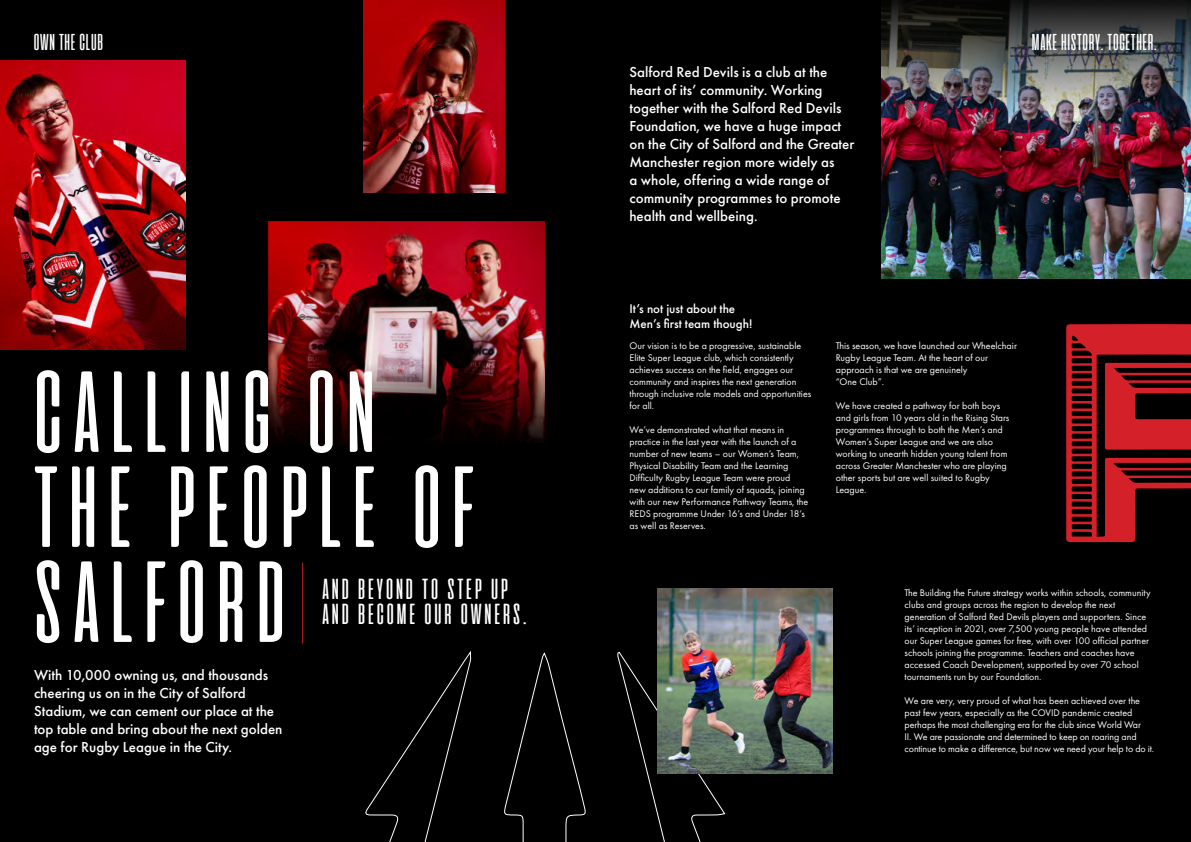
<style>
.page{position:relative;width:1191px;height:842px;background:#000}
.page>*{position:absolute;margin:0;border:0;box-sizing:border-box;transform-origin:0 0}
.t1{font:115px/95px "Cinematografica";letter-spacing:.1em;color:#fff}
.t2{font:29px/25.5px "Cinematografica";letter-spacing:.1em;color:#fff}
.t3{font:23px "Cinematografica";letter-spacing:.03em;color:#fff}
.t4{font:500 15px/18px "Futura PT";color:#fff}
.t5{font:500 13px/15.6px "Futura PT";color:#fff}
.t6{font:10px/12px "Futura PT";color:#fff}
</style>
<div class="page">
<img style="left:882px;top:119px;width:308px;height:159px">
<img style="left:881px;top:0;width:309px;height:119px">
<svg style="left:1066px;top:324px;width:125px;height:218px"></svg>
<hr style="left:302px;top:563px;width:1px;height:80px;background:#d42028">
<svg style="left:365px;top:649px;width:363px;height:193px"></svg>
<img style="left:658px;top:588px;width:174px;height:185px">
<img style="left:0;top:60px;width:186px;height:289px">
<img style="left:268px;top:221px;width:277px;height:142px">
<svg style="left:268px;top:363px;width:277px;height:81px"></svg>
<img style="left:363px;top:0;width:141px;height:192px">
<h3 class="t3" style="left:34px;top:29px;width:70px">OWN THE CLUB</h3>
<p class="t4" style="left:629px;top:64px;width:226px">Salford Red Devils is a club at the heart of its’ community. Working together with the Salford Red Devils<br>Foundation, we have a huge impact on the City of Salford and the Greater<br>Manchester region more widely as<br>a whole, offering a wide range of community programmes to promote health and wellbeing.</p>
<h3 class="t3" style="left:1032px;top:29px;width:126px">MAKE HISTORY. TOGETHER.</h3>
<h3 class="t5" style="left:629px;top:302px;width:124px">It’s not just about the<br>Men’s first team though!</h3>
<p class="t6" style="left:629px;top:341px;width:183px">Our vision is to be a progressive, sustainable Elite Super League club, which consistently achieves success on the field, engages our community and inspires the next generation through inclusive role models and opportunities for all.</p>
<p class="t6" style="left:629px;top:425px;width:180px">We’ve demonstrated what that means in practice in the last year with the launch of a number of new teams – our Women’s Team, Physical Disability Team and the Learning Difficulty Rugby League Team were proud new additions to our family of squads, joining with our new Performance Pathway Teams, the REDS programme Under 16’s and Under 18’s as well as Reserves.</p>
<p class="t6" style="left:836px;top:341px;width:183px">This season, we have launched our Wheelchair<br>Rugby League Team. At the heart of our approach is that we are genuinely<br>“One Club”.</p>
<p class="t6" style="left:836px;top:401px;width:175px">We have created a pathway for both boys and girls from 10 years old in the Rising Stars programmes through to both the Men’s and Women’s Super League and we are also working to unearth hidden young talent from across Greater Manchester who are playing other sports but are well suited to Rugby League.</p>
<h1 class="t1" style="left:34px;top:365px;width:441px">CALLING ON<br>THE PEOPLE OF<br>SALFORD</h1>
<h2 class="t2" style="left:322px;top:576px;width:205px">AND BEYOND TO STEP UP<br>AND BECOME OUR OWNERS.</h2>
<p class="t6" style="left:904px;top:587px;width:247px">The Building the Future strategy works within schools, community clubs and groups across the region to develop the next generation of Salford Red Devils players and supporters. Since its’ inception in 2021, over 7,500 young people have attended our Super League games for free, with over 100 official partner schools joining the programme. Teachers and coaches have accessed Coach Development, supported by over 70 school tournaments run by our Foundation.</p>
<p class="t6" style="left:904px;top:695px;width:251px">We are very, very proud of what has been achieved over the past few years, especially as the COVID pandemic created perhaps the most challenging era for the club since World War<br>II. We are passionate and determined to keep on roaring and continue to make a difference, but now we need your help to do it.</p>
<h3 class="t4" style="left:34px;top:667px;width:250px">With 10,000 owning us, and thousands cheering us on in the City of Salford Stadium, we can cement our place at the top table and bring about the next golden age for Rugby League in the City.</h3>
</div>
